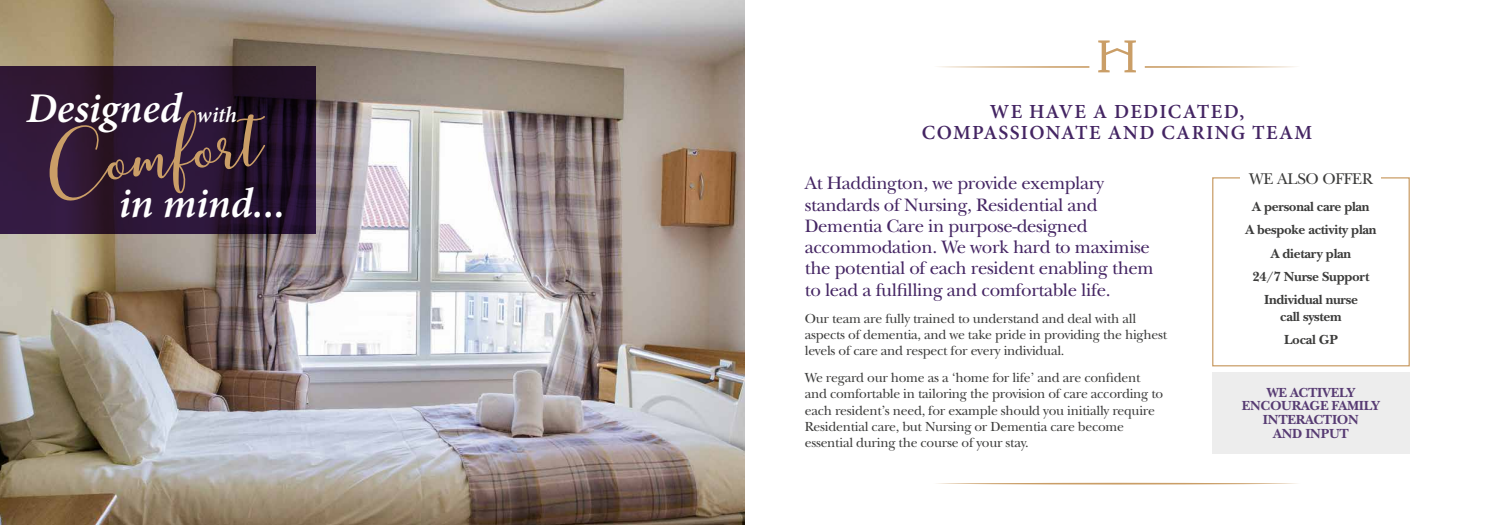
<style>
.page{position:relative;width:1489px;height:525px;background:#fff}
.page>*{position:absolute;margin:0;border:0;box-sizing:border-box;transform-origin:0 0}
.t1{font:115.75px "kissitademo";color:#ca9e67}
.t2{font:italic 600 42.38px "Minion Pro";letter-spacing:-.005em;color:#fff}
.t3{font:600 20px/21px "Minion Pro";letter-spacing:.07em;color:#442563;text-align:center}
.t4{font:18.75px/21.2px "New Baskerville";letter-spacing:-.02em;color:#442563}
.t5{font:16.25px "New Baskerville";letter-spacing:-.02em;color:#3c3c3b}
.t6{font:13.75px/16.2px "New Baskerville";letter-spacing:-.02em;color:#3c3c3b}
.t7{font:700 13.75px/23.4px "New Baskerville";letter-spacing:-.02em;color:#3c3c3b;text-align:center}
.t8{font:700 13.75px/13.8px "New Baskerville";letter-spacing:-.02em;color:#573b73;text-align:center}
.s1{font-size:22.38px}
</style>
<div class="page">
<img style="left:0;top:0;width:744px;height:524px">
<div style="left:1212px;top:372px;width:197px;height:82px;background:#ededed"></div>
<svg style="left:0;top:66px;width:315px;height:167px;background:#291430"></svg>
<svg style="left:937px;top:482px;width:360px;height:2px"></svg>
<svg style="left:937px;top:40px;width:360px;height:32px"></svg>
<div style="left:1212px;top:177px;width:197px;height:189px;border:1px solid #ca9e67"></div>
<div style="left:1240px;top:165px;width:140px;height:30px;background:#fff"></div>
<h2 class="t2" style="left:26px;top:78px;width:212px">Designed <span class="s1">with</span></h2>
<h1 class="t1" style="left:42px;top:119px;width:217px;rotate:-8deg">Comfort</h1>
<h2 class="t2" style="left:119px;top:174px;width:168px">in mind...</h2>
<h3 class="t3" style="left:921px;top:101px;width:392px">WE HAVE A DEDICATED,<br>COMPASSIONATE AND CARING TEAM</h3>
<p class="t4" style="left:804px;top:172px;width:350px">At Haddington, we provide exemplary standards of Nursing, Residential and Dementia Care in purpose-designed accommodation. We work hard to maximise the potential of each resident enabling them to lead a fulfilling and comfortable life.</p>
<p class="t6" style="left:804px;top:310px;width:364px">Our team are fully trained to understand and deal with all aspects of dementia, and we take pride in providing the highest levels of care and respect for every individual.</p>
<p class="t6" style="left:804px;top:369px;width:360px">We regard our home as a ‘home for life’ and are confident and comfortable in tailoring the provision of care according to each resident’s need, for example should you initially require Residential care, but Nursing or Dementia care become essential during the course of your stay.</p>
<p class="t5" style="left:1249px;top:169px;width:125px">WE ALSO OFFER</p>
<p class="t7" style="left:1245px;top:195px;width:133px">A personal care plan<br>A bespoke activity plan<br>A dietary plan<br>24/7 Nurse Support<br>Individual nurse</p>
<p class="t7" style="left:1280px;top:304px;width:63px;text-align:left">call system<br>Local GP</p>
<p class="t8" style="left:1241px;top:385px;width:140px">WE ACTIVELY<br>ENCOURAGE FAMILY<br>INTERACTION<br>AND INPUT</p>
</div>
